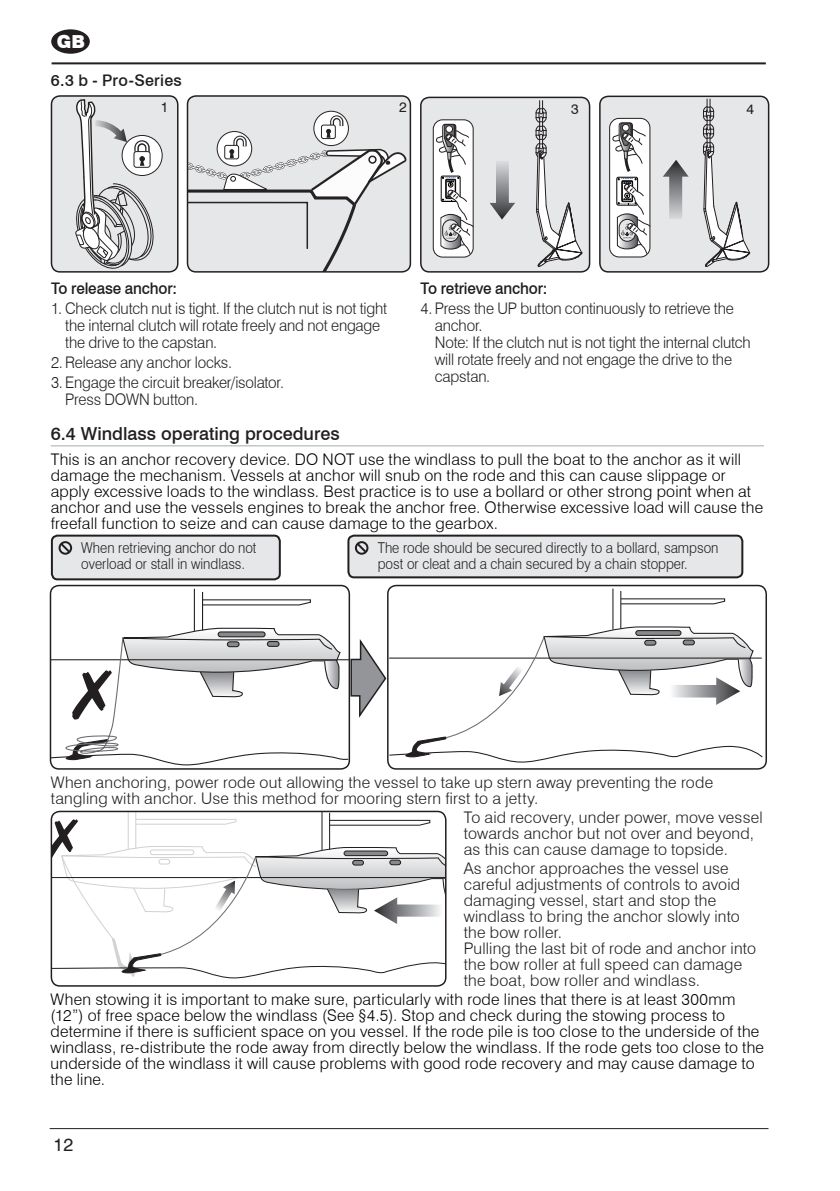
<style>
.page{position:relative;width:840px;height:1191px;background:#fff}
.page>*{position:absolute;margin:0;border:0;box-sizing:border-box;transform-origin:0 0}
.Section_Sub_Header_G{font:500 18px "Swiss 721 BT";color:#231f20}
.t1{font:18px "Swiss 721 BT";color:#231f20}
.t2{font:900 18px "Swiss 721 BT";color:#fff}
.Body_Text_Bullits{font:300 16px/16px "Swiss 721 BT";letter-spacing:.015em;color:#000}
.Body_Text_Bullits-2{font:300 16px/16px "Swiss 721 BT";letter-spacing:.015em;color:#231f20}
.Body_Text_Bullits_Co{font:300 16px/17px "Swiss 721 BT";letter-spacing:-.01em;color:#231f20;scale:.95 1}
.Body_Text_Bullits_Co-2{font:500 16px "Swiss 721 BT";letter-spacing:-.01em;color:#231f20;scale:.95 1}
.Body_Text_Bold{font:500 16px "Swiss 721 BT";letter-spacing:.015em;color:#231f20}
.Warning_text{font:300 15px/16px "Swiss 721 BT";color:#231f20;scale:.9 1}
.Box_No{font:14px "Swiss 721 BT";color:#231f20}
</style>
<div class="page">
<hr style="left:52px;top:62px;width:713px;height:2px;background:#231f20">
<hr style="left:50px;top:1128px;width:718px;height:1px;background:#231f20">
<div style="left:51px;top:29px;width:39px;height:25px;background:#231f20;border-radius:50%"></div>
<svg style="left:51px;top:96px;width:127px;height:176px;background:#d3d3d5"></svg>
<div style="left:51px;top:95px;width:127px;height:178px;border:2px solid #231f20;border-radius:9px"></div>
<div style="left:420px;top:97px;width:169px;height:175px;background:#e6e7e9"></div>
<div style="left:433px;top:120px;width:40px;height:137px;background:#fff;border-radius:9px"></div>
<div style="left:432px;top:119px;width:41px;height:138px;border:1px solid #231f20;border-radius:9px"></div>
<svg style="left:490px;top:161px;width:25px;height:58px"></svg>
<svg style="left:535px;top:101px;width:47px;height:166px"></svg>
<svg style="left:435px;top:124px;width:39px;height:130px"></svg>
<div style="left:420px;top:97px;width:170px;height:176px;border:2px solid #231f20;border-radius:9px"></div>
<svg style="left:187px;top:96px;width:223px;height:176px;background:#dbdcde"></svg>
<div style="left:187px;top:95px;width:224px;height:178px;border:2px solid #231f20;border-radius:9px"></div>
<div style="left:599px;top:96px;width:169px;height:176px;background:#e6e7e9"></div>
<div style="left:609px;top:118px;width:40px;height:139px;background:#fff;border-radius:9px"></div>
<div style="left:609px;top:118px;width:41px;height:139px;border:1px solid #231f20;border-radius:9px"></div>
<svg style="left:663px;top:160px;width:25px;height:59px"></svg>
<svg style="left:703px;top:99px;width:47px;height:168px"></svg>
<svg style="left:612px;top:122px;width:38px;height:132px"></svg>
<div style="left:598px;top:96px;width:171px;height:177px;border:2px solid #231f20;border-radius:9px"></div>
<hr style="left:612px;top:588px;width:1px;height:41px;background:#231f20">
<hr style="left:620px;top:591px;width:1px;height:38px;background:#231f20">
<svg style="left:620px;top:598px;width:105px;height:7px"></svg>
<div style="left:387px;top:585px;width:379px;height:184px;border:2px solid #231f20;border-radius:9px"></div>
<hr style="left:194px;top:589px;width:1px;height:42px;background:#231f20">
<hr style="left:202px;top:592px;width:1px;height:38px;background:#231f20">
<svg style="left:203px;top:599px;width:108px;height:7px"></svg>
<svg style="left:50px;top:626px;width:712px;height:140px"></svg>
<div style="left:50px;top:585px;width:300px;height:184px;border:2px solid #231f20;border-radius:9px"></div>
<hr style="left:128px;top:811px;width:1px;height:38px;background:#d1d2d4">
<hr style="left:135px;top:811px;width:1px;height:37px;background:#d1d2d4">
<hr style="left:321px;top:811px;width:1px;height:39px;background:#231f20">
<hr style="left:329px;top:813px;width:1px;height:36px;background:#231f20">
<svg style="left:54px;top:818px;width:389px;height:161px"></svg>
<div style="left:51px;top:810px;width:395px;height:176px;border:2px solid #231f20;border-radius:9px"></div>
<hr style="left:51px;top:445px;width:712px;height:1px;background:#a8a9ad">
<div style="left:52px;top:535px;width:228px;height:44px;background:#e6e7e9;border-radius:6px"></div>
<div style="left:51px;top:534px;width:230px;height:46px;border:2px solid #231f20;border-radius:6px"></div>
<svg style="left:58px;top:541px;width:14px;height:13px"></svg>
<div style="left:348px;top:535px;width:394px;height:42px;background:#e6e7e9;border-radius:6px"></div>
<div style="left:347px;top:534px;width:396px;height:44px;border:2px solid #231f20;border-radius:6px"></div>
<div style="left:355px;top:541px;width:13px;height:14px;border:2px solid #231f20;border-radius:50%"></div>
<svg style="left:354px;top:541px;width:14px;height:13px"></svg>
<p class="t2" style="left:57px;top:30px;width:30px">GB</p>
<p class="Body_Text_Bold" style="left:51px;top:70px;width:132px">6.3 b - Pro-Series</p>
<p class="Box_No" style="left:161px;top:98px;width:9px">1</p>
<p class="Box_No" style="left:399px;top:98px;width:9px">2</p>
<p class="Box_No" style="left:571px;top:101px;width:9px">3</p>
<p class="Box_No" style="left:746px;top:101px;width:9px">4</p>
<p class="Body_Text_Bullits_Co-2" style="left:51px;top:279px;width:134px">To release anchor:</p>
<p class="Body_Text_Bullits_Co" style="left:65px;top:300px;width:340px;text-indent:-14px">1. Check clutch nut is tight. If the clutch nut is not tight the internal clutch will rotate freely and not engage the drive to the capstan.</p>
<p class="Body_Text_Bullits_Co" style="left:51px;top:353px;width:192px">2. Release any anchor locks.</p>
<p class="Body_Text_Bullits_Co" style="left:65px;top:373px;width:232px;text-indent:-14px">3. Engage the circuit breaker/isolator.<br>Press DOWN button.</p>
<p class="Body_Text_Bullits_Co-2" style="left:420px;top:279px;width:135px">To retrieve anchor:</p>
<p class="Body_Text_Bullits_Co" style="left:434px;top:300px;width:334px;text-indent:-14px">4. Press the UP button continuously to retrieve the anchor.<br>Note: If the clutch nut is not tight the internal clutch will rotate freely and not engage the drive to the capstan.</p>
<p class="Section_Sub_Header_G" style="left:51px;top:423px;width:290px">6.4 Windlass operating procedures</p>
<p class="Body_Text_Bullits" style="left:51px;top:451px;width:713px">This is an anchor recovery device. DO NOT use the windlass to pull the boat to the anchor as it will damage the mechanism. Vessels at anchor will snub on the rode and this can cause slippage or apply excessive loads to the windlass. Best practice is to use a bollard or other strong point when at anchor and use the vessels engines to break the anchor free. Otherwise excessive load will cause the freefall function to seize and can cause damage to the gearbox.</p>
<p class="Warning_text" style="left:81px;top:539px;width:196px">When retrieving anchor do not overload or stall in windlass.</p>
<p class="Warning_text" style="left:377px;top:539px;width:380px">The rode should be secured directly to a bollard, sampson post or cleat and a chain secured by a chain stopper.</p>
<p class="Body_Text_Bullits-2" style="left:51px;top:774px;width:663px">When anchoring, power rode out allowing the vessel to take up stern away preventing the rode tangling with anchor. Use this method for mooring stern first to a jetty.</p>
<p class="Body_Text_Bullits-2" style="left:463px;top:809px;width:300px">To aid recovery, under power, move vessel towards anchor but not over and beyond, as this can cause damage to topside.</p>
<p class="Body_Text_Bullits-2" style="left:463px;top:860px;width:293px">As anchor approaches the vessel use careful adjustments of controls to avoid damaging vessel, start and stop the windlass to bring the anchor slowly into the bow roller.<br>Pulling the last bit of rode and anchor into the bow roller at full speed can damage the boat, bow roller and windlass.</p>
<p class="Body_Text_Bullits" style="left:51px;top:990px;width:714px">When stowing it is important to make sure, particularly with rode lines that there is at least 300mm (12”) of free space below the windlass (See §4.5). Stop and check during the stowing process to determine if there is sufficient space on you vessel. If the rode pile is too close to the underside of the windlass, re-distribute the rode away from directly below the windlass. If the rode gets too close to the underside of the windlass it will cause problems with good rode recovery and may cause damage to the line.</p>
<p class="t1" style="left:54px;top:1133px;width:21px">12</p>
</div>
